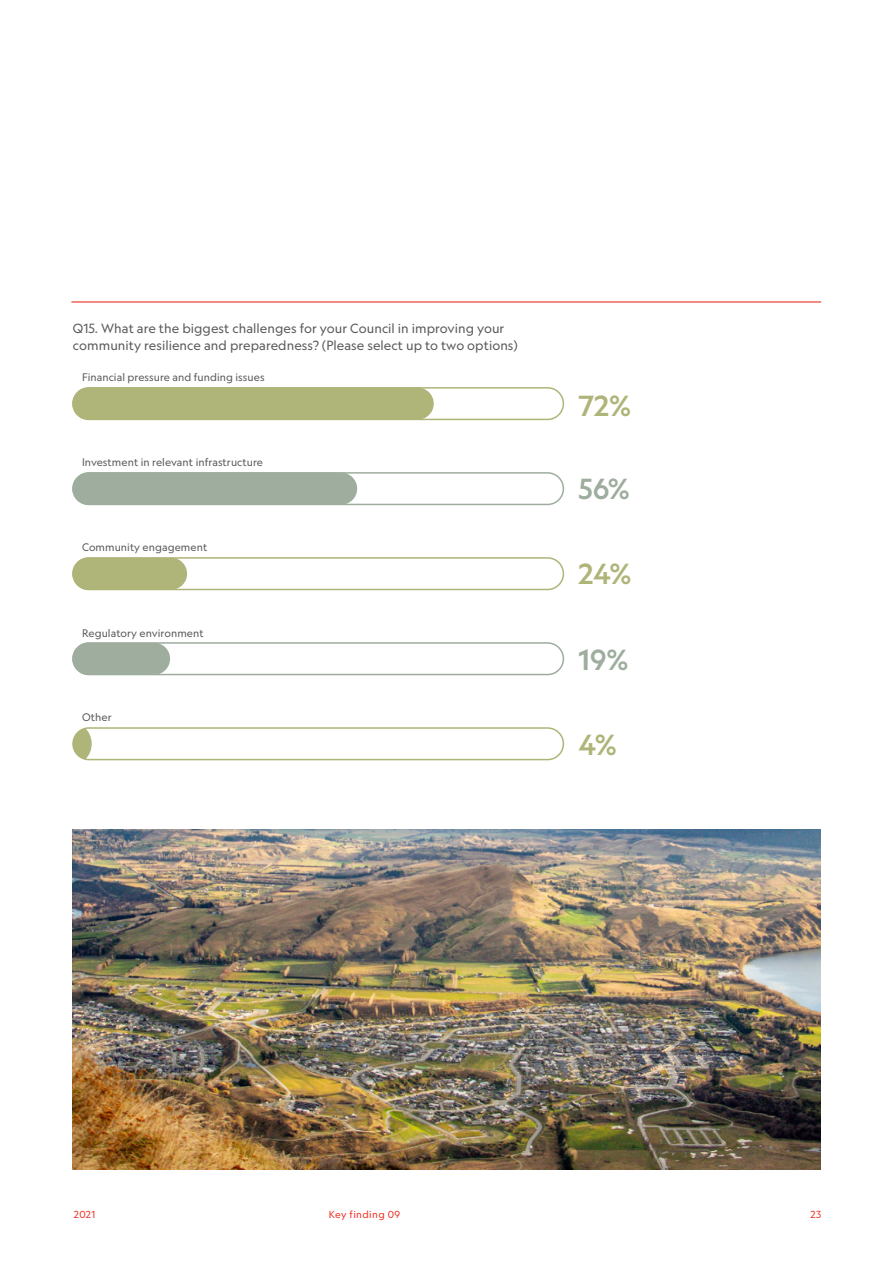
<style>
.page{position:relative;width:893px;height:1263px;background:#fff}
.page>*{position:absolute;margin:0;border:0;box-sizing:border-box;transform-origin:0 0}
.Heading_-_Red{font:500 27.75px "Geograph";color:#afb478}
.Heading_-_Red-2{font:500 27.75px "Geograph";color:#9ead9e}
.Questions{font:12.75px/17.2px "Geograph";letter-spacing:.005em;color:#57585a}
.Data_Titles{font:10.5px "Geograph";letter-spacing:.005em;color:#57585a}
.t1{font:9.75px "Geograph";letter-spacing:.04em;color:#ee2e22}
</style>
<div class="page">
<img style="left:72px;top:829px;width:749px;height:340px">
<div style="left:72px;top:387px;width:492px;height:33px;border:2px solid #afb478;border-radius:16px"></div>
<div style="left:72px;top:472px;width:492px;height:33px;border:2px solid #9ead9e;border-radius:16px"></div>
<div style="left:72px;top:557px;width:492px;height:33px;border:2px solid #afb478;border-radius:16px"></div>
<div style="left:72px;top:642px;width:492px;height:33px;border:2px solid #9ead9e;border-radius:16px"></div>
<div style="left:72px;top:643px;width:98px;height:32px;background:#9ead9e;border-radius:16px"></div>
<svg style="left:75px;top:730px;width:17px;height:29px"></svg>
<div style="left:72px;top:727px;width:492px;height:33px;border:2px solid #afb478;border-radius:16px"></div>
<div style="left:72px;top:558px;width:115px;height:32px;background:#afb478;border-radius:16px"></div>
<div style="left:72px;top:473px;width:285px;height:32px;background:#9ead9e;border-radius:16px"></div>
<div style="left:72px;top:388px;width:362px;height:32px;background:#afb478;border-radius:16px"></div>
<hr style="left:71px;top:301px;width:750px;height:1px;background:#ee2e22">
<p class="Questions" style="left:73px;top:319px;width:447px">Q15. What are the biggest challenges for your Council in improving your community resilience and preparedness? (Please select up to two options)</p>
<p class="Data_Titles" style="left:82px;top:371px;width:184px">Financial pressure and funding issues</p>
<p class="Data_Titles" style="left:82px;top:456px;width:183px">Investment in relevant infrastructure</p>
<p class="Data_Titles" style="left:82px;top:541px;width:127px">Community engagement</p>
<p class="Data_Titles" style="left:82px;top:626px;width:123px">Regulatory environment</p>
<p class="Data_Titles" style="left:82px;top:711px;width:31px">Other</p>
<p class="Heading_-_Red" style="left:578px;top:388px;width:54px">72%</p>
<p class="Heading_-_Red-2" style="left:578px;top:471px;width:53px">56%</p>
<p class="Heading_-_Red" style="left:578px;top:556px;width:54px">24%</p>
<p class="Heading_-_Red-2" style="left:578px;top:641px;width:52px">19%</p>
<p class="Heading_-_Red" style="left:578px;top:726px;width:40px">4%</p>
<p class="t1" style="left:74px;top:1208px;width:23px">2021</p>
<p class="t1" style="left:329px;top:1208px;width:73px">Key finding 09</p>
<p class="t1" style="left:810px;top:1208px;width:12px">23</p>
</div>
